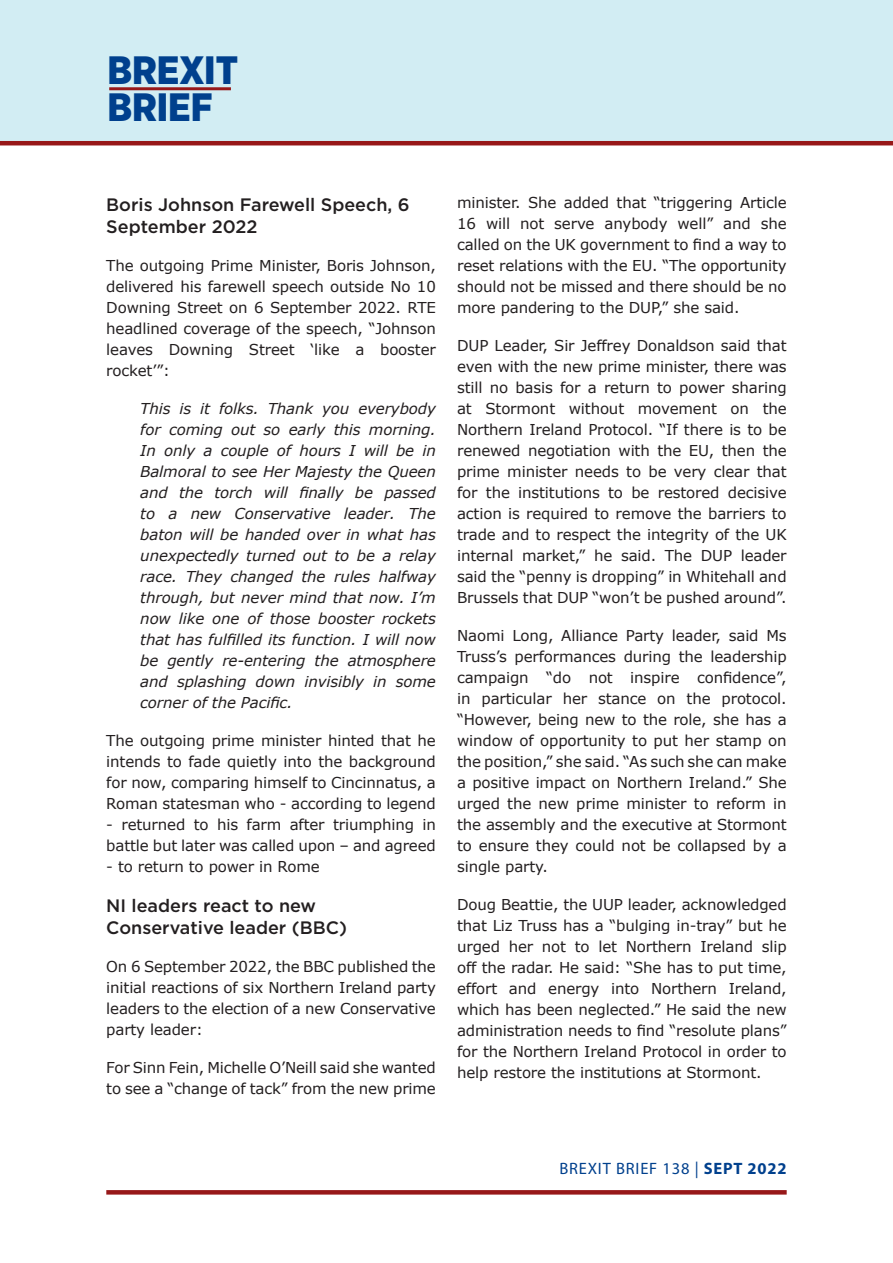
<style>
.page{position:relative;width:893px;height:1263px;background:#fff}
.page>*{position:absolute;margin:0;border:0;box-sizing:border-box;transform-origin:0 0}
.t1{font:900 39.6px/37.5px "Gotham Narrow";color:#00408d}
.t2{font:500 18px/22.5px "Gotham";color:#231f20}
.t3{font:16.5px "Myriad Pro";letter-spacing:.05em;color:#00408d}
.t4{font:15px/21px "Verdana";letter-spacing:-.01em;color:#231f20;text-align:justify}
.t5{font:italic 15px/21px "Verdana";letter-spacing:-.01em;color:#231f20;text-align:justify}
.s1{font-weight:700}
</style>
<div class="page">
<div style="left:0;top:0;width:893px;height:142px;background:#d2edf3"></div>
<hr style="left:0;top:141px;width:893px;height:4px;background:#971819">
<hr style="left:109px;top:87px;width:122px;height:3px;background:#971819">
<svg style="left:106px;top:1190px;width:681px;height:4px;background:#991d1e"></svg>
<h1 class="t1" style="left:107px;top:51px;width:132px">BREXIT<br>BRIEF</h1>
<p class="t2" style="left:106px;top:193px;width:305px">Boris Johnson Farewell Speech, 6<br>September 2022</p>
<p class="t4" style="left:106px;top:255px;width:331px">The outgoing Prime Minister, Boris Johnson, delivered his farewell speech outside No 10<br>Downing Street on 6 September 2022. RTE headlined coverage of the speech, “Johnson leaves Downing Street ‘like a booster rocket’”:</p>
<p class="t5" style="left:140px;top:398px;width:297px">This is it folks. Thank you everybody for coming out so early this morning.<br>In only a couple of hours I will be in Balmoral to see Her Majesty the Queen and the torch will finally be passed to a new Conservative leader. The baton will be handed over in what has unexpectedly turned out to be a relay race. They changed the rules halfway through, but never mind that now. I’m now like one of those booster rockets that has fulfilled its function. I will now be gently re-entering the atmosphere and splashing down invisibly in some corner of the Pacific.</p>
<p class="t4" style="left:106px;top:730px;width:331px">The outgoing prime minister hinted that he intends to fade quietly into the background for now, comparing himself to Cincinnatus, a Roman statesman who - according to legend</p>
<p class="t4" style="left:106px;top:814px;width:331px">- returned to his farm after triumphing in battle but later was called upon – and agreed</p>
<p class="t4" style="left:106px;top:856px;width:215px">- to return to power in Rome</p>
<p class="t2" style="left:106px;top:894px;width:242px">NI leaders react to new<br>Conservative leader (BBC)</p>
<p class="t4" style="left:106px;top:957px;width:331px">On 6 September 2022, the BBC published the initial reactions of six Northern Ireland party leaders to the election of a new Conservative party leader:</p>
<p class="t4" style="left:106px;top:1058px;width:331px">For Sinn Fein, Michelle O’Neill said she wanted to see a “change of tack” from the new prime</p>
<p class="t4" style="left:457px;top:192px;width:331px">minister. She added that “triggering Article 16 will not serve anybody well” and she called on the UK government to find a way to reset relations with the EU. “The opportunity should not be missed and there should be no more pandering to the DUP,” she said.</p>
<p class="t4" style="left:457px;top:335px;width:331px">DUP Leader, Sir Jeffrey Donaldson said that even with the new prime minister, there was still no basis for a return to power sharing at Stormont without movement on the Northern Ireland Protocol. “If there is to be renewed negotiation with the EU, then the prime minister needs to be very clear that for the institutions to be restored decisive action is required to remove the barriers to trade and to respect the integrity of the UK internal market,” he said. The DUP leader said the “penny is dropping” in Whitehall and Brussels that DUP “won’t be pushed around”.</p>
<p class="t4" style="left:457px;top:625px;width:331px">Naomi Long, Alliance Party leader, said Ms Truss’s performances during the leadership campaign “do not inspire confidence”, in particular her stance on the protocol. “However, being new to the role, she has a window of opportunity to put her stamp on the position,” she said. “As such she can make a positive impact on Northern Ireland.” She urged the new prime minister to reform in the assembly and the executive at Stormont to ensure they could not be collapsed by a single party.</p>
<p class="t4" style="left:457px;top:894px;width:331px">Doug Beattie, the UUP leader, acknowledged that Liz Truss has a “bulging in-tray” but he urged her not to let Northern Ireland slip off the radar. He said: “She has to put time, effort and energy into Northern Ireland, which has been neglected.” He said the new administration needs to find “resolute plans” for the Northern Ireland Protocol in order to help restore the institutions at Stormont.</p>
<p class="t3" style="left:559px;top:1158px;width:229px">BREXIT BRIEF 138 | <span class="s1">SEPT 2022</span></p>
</div>
